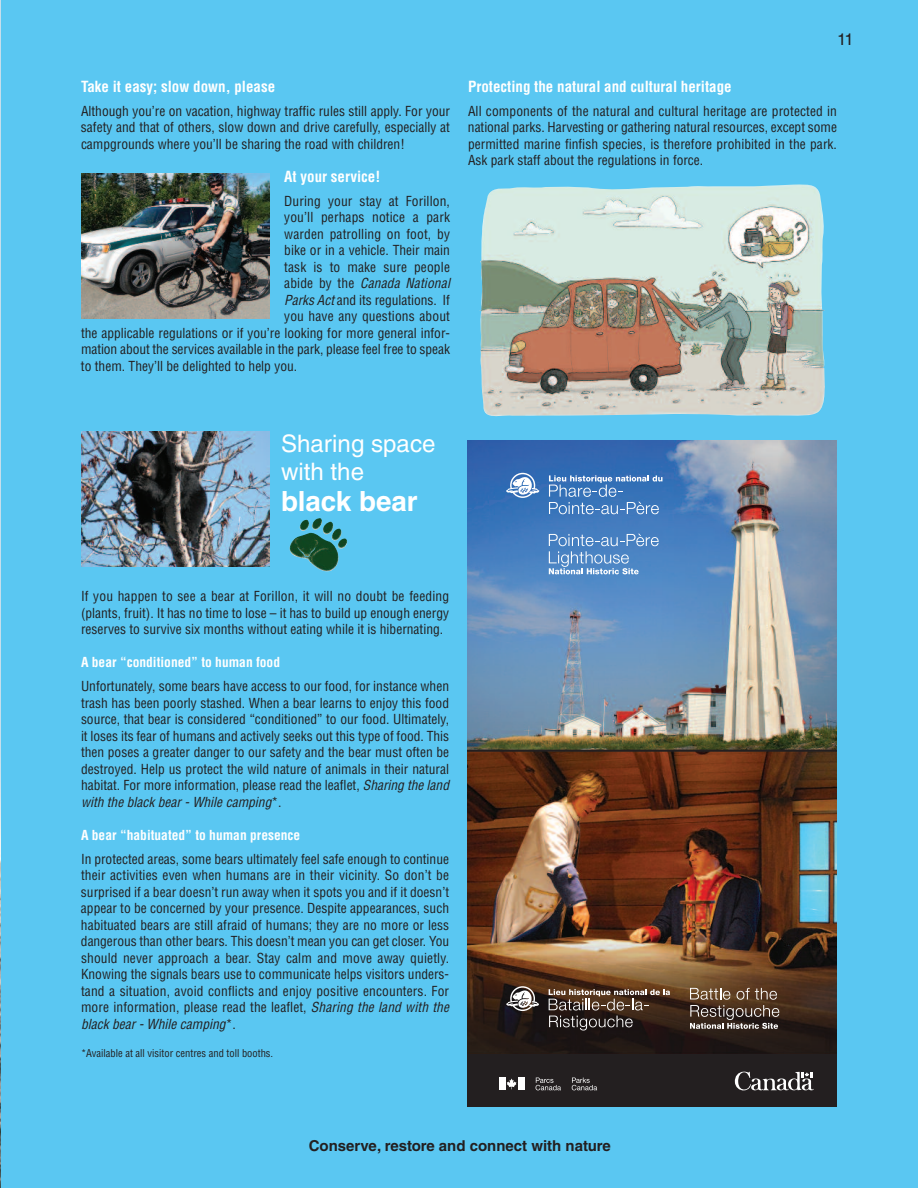
<style>
.page{position:relative;width:918px;height:1188px;background:#5ac7f2}
.page>*{position:absolute;margin:0;border:0;box-sizing:border-box;transform-origin:0 0}
.t1{font:700 27.75px "Helvetica LT Std";color:#fff}
.t2{font:24.15px/27.8px "Helvetica LT Std";color:#fff}
.t3{font:16.5px "Helvetica LT Std";color:#231f20}
.t4{font:700 condensed 15px "Helvetica LT Std";color:#fff}
.t5{font:700 15px "Helvetica LT Std";color:#231f20}
.t6{font:condensed 13.5px/16.5px "Helvetica LT Std";color:#231f20;text-align:justify}
.t7{font:700 condensed 13.5px "Helvetica LT Std";color:#fff}
.t8{font:italic condensed 13.5px "Helvetica LT Std";letter-spacing:.01em;color:#231f20}
.t9{font:condensed 10.5px "Helvetica LT Std";color:#231f20}
.s1{font-style:normal}
.s2{font-style:italic}
</style>
<div class="page">
<img style="left:0;top:0;width:1px;height:1188px">
<img style="left:479px;top:184px;width:346px;height:233px">
<img style="left:467px;top:441px;width:370px;height:614px">
<div style="left:467px;top:1055px;width:370px;height:52px;background:#231f20"></div>
<svg style="left:734px;top:1072px;width:80px;height:19px"></svg>
<div style="left:499px;top:1078px;width:6px;height:12px;background:#fff"></div>
<svg style="left:507px;top:1079px;width:9px;height:10px"></svg>
<div style="left:518px;top:1078px;width:6px;height:12px;background:#fff"></div>
<svg style="left:572px;top:1078px;width:25px;height:12px"></svg>
<svg style="left:536px;top:1078px;width:25px;height:12px"></svg>
<svg style="left:506px;top:473px;width:34px;height:25px"></svg>
<svg style="left:549px;top:475px;width:113px;height:39px;background:#5a8bc4"></svg>
<svg style="left:549px;top:534px;width:110px;height:40px;background:#6998cd"></svg>
<svg style="left:506px;top:986px;width:33px;height:25px"></svg>
<svg style="left:549px;top:989px;width:121px;height:41px;background:#56463d"></svg>
<svg style="left:690px;top:988px;width:89px;height:41px;background:#695649"></svg>
<hr style="left:467px;top:750px;width:370px;height:2px;background:#231f20">
<img style="left:82px;top:432px;width:188px;height:135px">
<img style="left:81px;top:174px;width:188px;height:145px">
<img style="left:289px;top:518px;width:59px;height:54px">
<p class="t4" style="left:81px;top:81px;width:196px">Take it easy; slow down, please</p>
<p class="t6" style="left:81px;top:104px;width:371px">Although you’re on vacation, highway traffic rules still apply. For your safety and that of others, slow down and drive carefully, especially at campgrounds where you’ll be sharing the road with children!</p>
<p class="t4" style="left:284px;top:171px;width:98px">At your service!</p>
<p class="t6" style="left:284px;top:194px;width:167px">During your stay at Forillon,</p>
<p class="t6" style="left:284px;top:210px;width:167px">you’ll perhaps notice a park</p>
<p class="t6" style="left:284px;top:227px;width:167px">warden patrolling on foot, by</p>
<p class="t6" style="left:284px;top:243px;width:167px">bike or in a vehicle. Their main</p>
<p class="t6" style="left:284px;top:260px;width:167px">task is to make sure people</p>
<p class="t8" style="left:284px;top:278px;width:167px"><span class="s1">abide by the</span> Canada National</p>
<p class="t6" style="left:284px;top:293px;width:167px"><span class="s2">Parks Act</span> and its regulations. If</p>
<p class="t6" style="left:284px;top:309px;width:167px">you have any questions about</p>
<p class="t6" style="left:81px;top:326px;width:371px">the applicable regulations or if you’re looking for more general infor-</p>
<p class="t6" style="left:81px;top:342px;width:370px">mation about the services available in the park, please feel free to speak</p>
<p class="t6" style="left:81px;top:359px;width:218px">to them. They’ll be delighted to help you.</p>
<p class="t3" style="left:837px;top:33px;width:18px">11</p>
<p class="t4" style="left:468px;top:81px;width:265px">Protecting the natural and cultural heritage</p>
<p class="t6" style="left:468px;top:104px;width:371px">All components of the natural and cultural heritage are protected in national parks. Harvesting or gathering natural resources, except some permitted marine finfish species, is therefore prohibited in the park.<br>Ask park staff about the regulations in force.</p>
<h2 class="t2" style="left:281px;top:432px;width:156px">Sharing space with the</h2>
<h1 class="t1" style="left:281px;top:491px;width:138px">black bear</h1>
<p class="t6" style="left:81px;top:589px;width:370px">If you happen to see a bear at Forillon, it will no doubt be feeding (plants, fruit). It has no time to lose – it has to build up enough energy reserves to survive six months without eating while it is hibernating.</p>
<p class="t7" style="left:81px;top:657px;width:201px">A bear “conditioned” to human food</p>
<p class="t6" style="left:81px;top:679px;width:370px">Unfortunately, some bears have access to our food, for instance when trash has been poorly stashed. When a bear learns to enjoy this food source, that bear is considered “conditioned” to our food. Ultimately, it loses its fear of humans and actively seeks out this type of food. This then poses a greater danger to our safety and the bear must often be destroyed. Help us protect the wild nature of animals in their natural habitat. For more information, please read the leaflet, <span class="s2">Sharing the land with the black bear - While camping</span>*.</p>
<p class="t7" style="left:81px;top:829px;width:221px">A bear “habituated” to human presence</p>
<p class="t6" style="left:81px;top:852px;width:370px">In protected areas, some bears ultimately feel safe enough to continue their activities even when humans are in their vicinity. So don’t be surprised if a bear doesn’t run away when it spots you and if it doesn’t appear to be concerned by your presence. Despite appearances, such habituated bears are still afraid of humans; they are no more or less dangerous than other bears. This doesn’t mean you can get closer. You should never approach a bear. Stay calm and move away quietly.<br>Knowing the signals bears use to communicate helps visitors unders&shy;tand a situation, avoid conflicts and enjoy positive encounters. For more information, please read the leaflet, <span class="s2">Sharing the land with the black bear - While camping</span>*.</p>
<p class="t9" style="left:81px;top:1049px;width:194px">*Available at all visitor centres and toll booths.</p>
<p class="t5" style="left:309px;top:1140px;width:304px">Conserve, restore and connect with nature</p>
</div>
